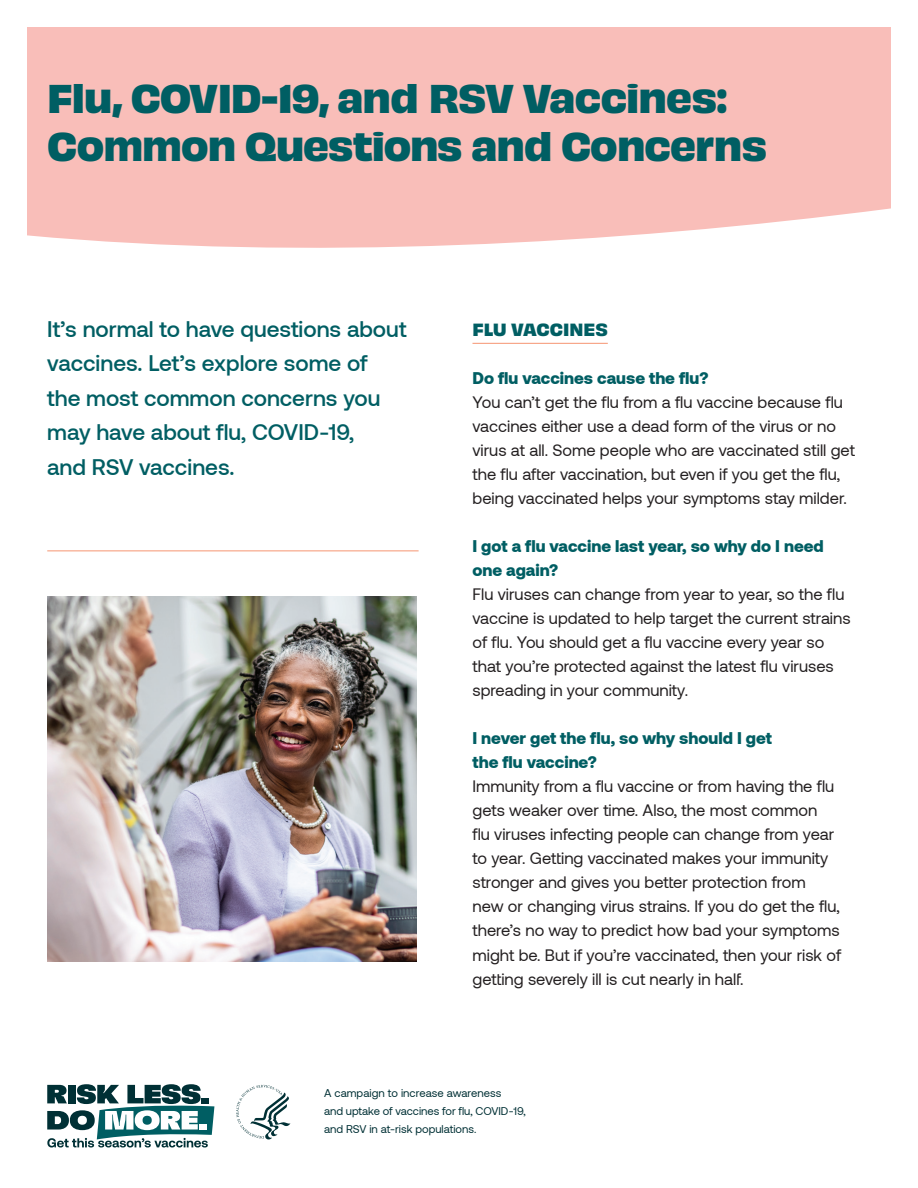
<style>
.page{position:relative;width:918px;height:1188px;background:#fff}
.page>*{position:absolute;margin:0;border:0;box-sizing:border-box;transform-origin:0 0}
.t1{font:700 37.5px/48px "Obviously";letter-spacing:-.03em;color:#005e63}
.t2{font:500 22.5px/34.5px "Aeonik";color:#005e63}
.t3{font:16.5px/24px "Aeonik";color:#231f20}
.t4{font:900 16.5px/24px "Aeonik";color:#005e63}
.t5{font:700 16.5px "Obviously";color:#005e63}
.t6{font:11.25px/18px "Aeonik";color:#003035}
</style>
<div class="page">
<div style="left:27px;top:27px;width:864px;height:221px;background:#f9beb9"></div>
<img style="left:47px;top:596px;width:370px;height:365px">
<hr style="left:47px;top:550px;width:372px;height:1px;background:#f69572">
<hr style="left:472px;top:343px;width:136px;height:1px;background:#f69572">
<svg style="left:47px;top:1084px;width:167px;height:64px"></svg>
<div style="left:199px;top:1124px;width:8px;height:6px;background:#fff"></div>
<svg style="left:236px;top:1085px;width:54px;height:54px"></svg>
<h1 class="t1" style="left:47px;top:71px;width:721px">Flu, COVID-19, and RSV Vaccines:<br>Common Questions and Concerns</h1>
<p class="t2" style="left:47px;top:312px;width:361px">It’s normal to have questions about vaccines. Let’s explore some of the most common concerns you may have about flu, COVID-19,<br>and RSV vaccines.</p>
<h2 class="t5" style="left:472px;top:317px;width:137px">FLU VACCINES</h2>
<h3 class="t4" style="left:472px;top:366px;width:237px">Do flu vaccines cause the flu?</h3>
<p class="t3" style="left:472px;top:391px;width:384px">You can’t get the flu from a flu vaccine because flu vaccines either use a dead form of the virus or no virus at all. Some people who are vaccinated still get the flu after vaccination, but even if you get the flu, being vaccinated helps your symptoms stay milder.</p>
<h3 class="t4" style="left:472px;top:534px;width:353px">I got a flu vaccine last year, so why do I need one again?</h3>
<p class="t3" style="left:472px;top:583px;width:380px">Flu viruses can change from year to year, so the flu vaccine is updated to help target the current strains of flu. You should get a flu vaccine every year so that you’re protected against the latest flu viruses spreading in your community.</p>
<h3 class="t4" style="left:472px;top:726px;width:301px">I never get the flu, so why should I get the flu vaccine?</h3>
<p class="t3" style="left:472px;top:775px;width:370px">Immunity from a flu vaccine or from having the flu gets weaker over time. Also, the most common<br>flu viruses infecting people can change from year to year. Getting vaccinated makes your immunity stronger and gives you better protection from<br>new or changing virus strains. If you do get the flu, there’s no way to predict how bad your symptoms might be. But if you’re vaccinated, then your risk of getting severely ill is cut nearly in half.</p>
<p class="t6" style="left:324px;top:1084px;width:203px">A campaign to increase awareness<br>and uptake of vaccines for flu, COVID-19, and RSV in at-risk populations.</p>
</div>
